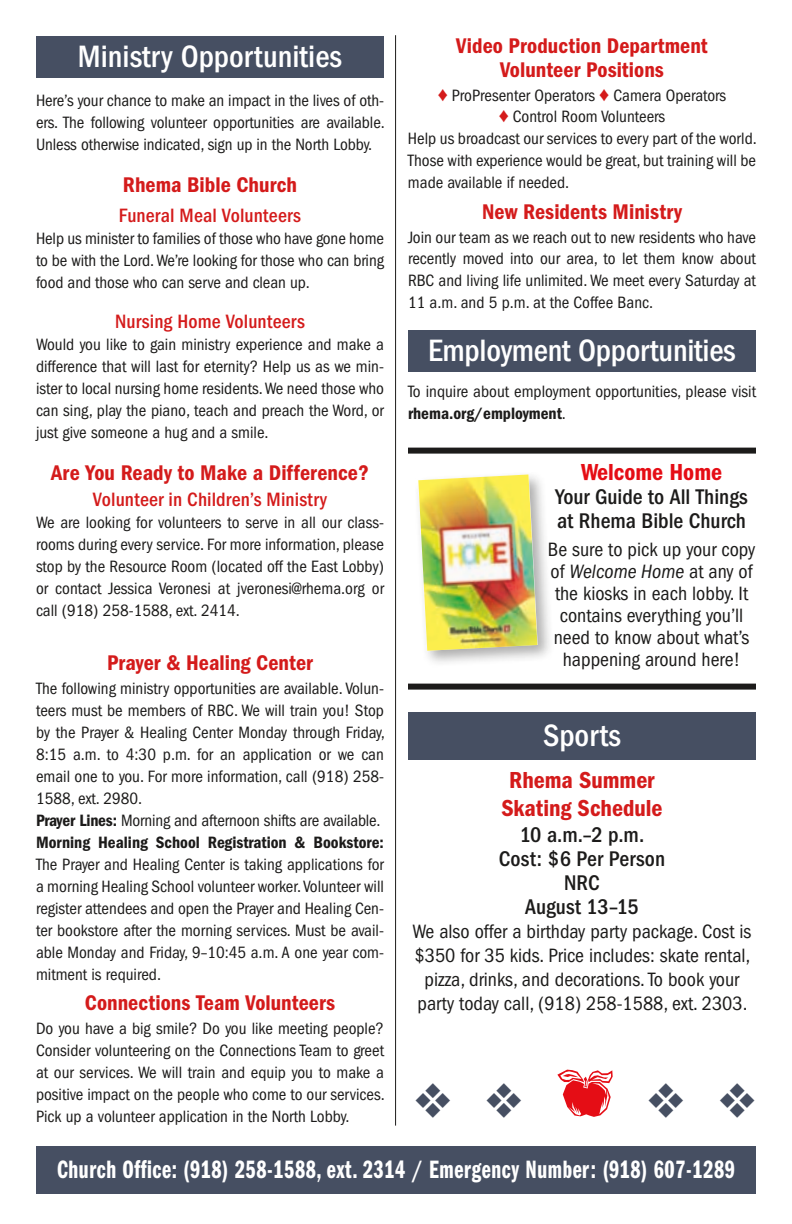
<style>
.page{position:relative;width:792px;height:1224px;background:#fff}
.page>*{position:absolute;margin:0;border:0;box-sizing:border-box;transform-origin:0 0}
.t1{font:60px "Mini Pics Lil Edibles";color:#e50d15}
.t2{font:500 condensed 32px "Franklin Gothic";color:#fff}
.t3{font:26px "Franklin Gothic Demi Cmpr";letter-spacing:.025em;color:#fff;scale:.92 1}
.t4{font:600 condensed 24px/28px "Franklin Gothic";color:#d41b1b;text-align:center}
.t5{font:600 condensed 24px "Franklin Gothic";color:#e50d15}
.t6{font:600 condensed 22px/24px "Franklin Gothic";color:#d41b1b;text-align:center}
.t7{font:500 condensed 22px/24px "Franklin Gothic";color:#1c1b1a}
.t8{font:condensed 20px/22px "Franklin Gothic";color:#1c1b1a;text-align:center}
.t9{font:500 condensed 20px "Franklin Gothic";letter-spacing:.005em;color:#d41b1b}
.t10{font:condensed 17px/22px "Franklin Gothic";color:#1c1b1a;text-align:justify}
.s1{color:#d41b1b}
.s2{font-weight:600}
.s3{font-style:italic}
.s4{color:#464f62}
</style>
<div class="page">
<hr style="left:395px;top:35px;width:1px;height:1091px;background:#1c1b1a">
<div style="left:36px;top:1146px;width:720px;height:48px;background:#464f62"></div>
<div style="left:36px;top:36px;width:348px;height:42px;background:#464f62"></div>
<div style="left:408px;top:330px;width:348px;height:42px;background:#464f62"></div>
<div style="left:408px;top:448px;width:348px;height:6px;background:#1c1b1a"></div>
<div style="left:408px;top:684px;width:348px;height:6px;background:#1c1b1a"></div>
<div style="left:414px;top:471px;width:140px;height:197px;background:#1c1b1a;opacity:.36"></div>
<img style="left:418px;top:474px;width:119px;height:177px">
<div style="left:408px;top:712px;width:348px;height:48px;background:#464f62"></div>
<h2 class="t2" style="left:78px;top:38px;width:266px">Ministry Opportunities</h2>
<p class="t6" style="left:456px;top:33px;width:253px">Video Production Department<br>Volunteer Positions</p>
<p class="t10" style="left:438px;top:84px;width:290px"><span class="s1">♦</span> ProPresenter Operators <span class="s1">♦</span> Camera Operators</p>
<p class="t10" style="left:499px;top:106px;width:168px"><span class="s1">♦</span> Control Room Volunteers</p>
<p class="t10" style="left:408px;top:128px;width:350px">Help us broadcast our services to every part of the world.</p>
<p class="t10" style="left:408px;top:150px;width:350px">Those with experience would be great, but training will be</p>
<p class="t10" style="left:408px;top:172px;width:163px">made available if needed.</p>
<p class="t6" style="left:482px;top:199px;width:201px">New Residents Ministry</p>
<p class="t10" style="left:408px;top:226px;width:350px">Join our team as we reach out to new residents who have recently moved into our area, to let them know about RBC and living life unlimited. We meet every Saturday at 11 a.m. and 5 p.m. at the Coffee Banc.</p>
<p class="t10" style="left:36px;top:90px;width:350px">Here’s your chance to make an impact in the lives of oth&shy;ers. The following volunteer opportunities are available.<br>Unless otherwise indicated, sign up in the North Lobby.</p>
<p class="t6" style="left:123px;top:173px;width:176px">Rhema Bible Church</p>
<p class="t9" style="left:119px;top:204px;width:184px">Funeral Meal Volunteers</p>
<p class="t10" style="left:36px;top:228px;width:349px">Help us minister to families of those who have gone home to be with the Lord. We’re looking for those who can bring food and those who can serve and clean up.</p>
<p class="t9" style="left:115px;top:310px;width:191px">Nursing Home Volunteers</p>
<p class="t10" style="left:36px;top:334px;width:350px">Would you like to gain ministry experience and make a difference that will last for eternity? Help us as we min&shy;ister to local nursing home residents. We need those who can sing, play the piano, teach and preach the Word, or just give someone a hug and a smile.</p>
<p class="t6" style="left:51px;top:461px;width:319px">Are You Ready to Make a Difference?</p>
<p class="t9" style="left:93px;top:488px;width:236px">Volunteer in Children’s Ministry</p>
<p class="t10" style="left:36px;top:512px;width:350px">We are looking for volunteers to serve in all our class&shy;rooms during every service. For more information, please stop by the Resource Room (located off the East Lobby) or contact Jessica Veronesi at jveronesi@rhema.org or call (918) 258-1588, ext. 2414.</p>
<p class="t6" style="left:107px;top:651px;width:207px">Prayer &amp; Healing Center</p>
<p class="t10" style="left:36px;top:678px;width:350px;text-align:left">The following ministry opportunities are available. Volun&shy;teers must be members of RBC. We will train you! Stop by the Prayer &amp; Healing Center Monday through Friday, 8:15 a.m. to 4:30 p.m. for an application or we can email one to you. For more information, call (918) 258- 1588, ext. 2980.<br><span class="s2">Prayer Lines:</span> Morning and afternoon shifts are available.<br><span class="s2">Morning Healing School Registration &amp; Bookstore:</span></p>
<p class="t10" style="left:36px;top:854px;width:350px">The Prayer and Healing Center is taking applications for a morning Healing School volunteer worker. Volunteer will register attendees and open the Prayer and Healing Cen&shy;ter bookstore after the morning services. Must be avail&shy;able Monday and Friday, 9–10:45 a.m. A one year com&shy;mitment is required.</p>
<p class="t6" style="left:85px;top:991px;width:252px">Connections Team Volunteers</p>
<p class="t10" style="left:36px;top:1018px;width:350px">Do you have a big smile? Do you like meeting people?<br>Consider volunteering on the Connections Team to greet at our services. We will train and equip you to make a positive impact on the people who come to our services.<br>Pick up a volunteer application in the North Lobby.</p>
<h3 class="t3" style="left:57px;top:1155px;width:738px">Church Office: (918) 258-1588, ext. 2314 / Emergency Number: (918) 607-1289</h3>
<h2 class="t2" style="left:428px;top:332px;width:309px">Employment Opportunities</h2>
<p class="t10" style="left:408px;top:380px;width:350px">To inquire about employment opportunities, please visit <span class="s2">rhema.org/employment</span>.</p>
<h3 class="t5" style="left:581px;top:458px;width:143px">Welcome Home</h3>
<p class="t7" style="left:555px;top:484px;width:194px">Your Guide to All Things at Rhema Bible Church</p>
<p class="t8" style="left:548px;top:538px;width:209px">Be sure to pick up your copy of <span class="s3">Welcome Home</span> at any of the kiosks in each lobby. It contains everything you’ll need to know about what’s happening around here!</p>
<h2 class="t2" style="left:543px;top:717px;width:79px">Sports</h2>
<h3 class="t4" style="left:501px;top:767px;width:163px">Rhema Summer<br>Skating Schedule</h3>
<p class="t7" style="left:499px;top:823px;width:168px;text-align:center">10 a.m.–2 p.m.<br>Cost: $6 Per Person<br>NRC<br>August 13–15</p>
<p class="t8" style="left:413px;top:920px;width:340px;line-height:24px">We also offer a birthday party package. Cost is $350 for 35 kids. Price includes: skate rental, pizza, drinks, and decorations. To book your party today call, (918) 258-1588, ext. 2303.</p>
<h1 class="t1" style="left:414px;top:1065px;width:344px"><span class="s4">❖❖</span>A<span class="s4">❖❖</span></h1>
</div>
